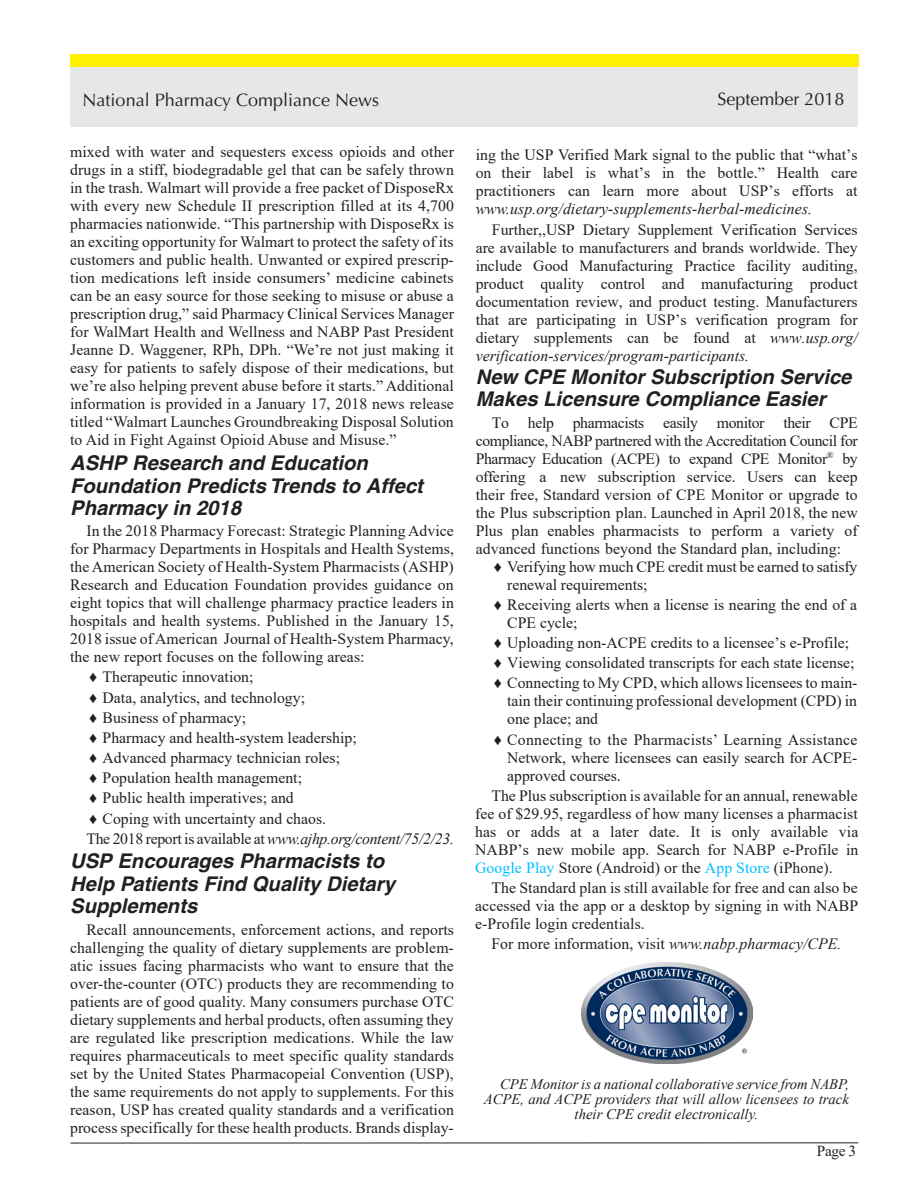
<style>
.page{position:relative;width:918px;height:1188px;background:#fff}
.page>*{position:absolute;margin:0;border:0;box-sizing:border-box;transform-origin:0 0}
.Headline{font:italic 700 20.25px/22.5px "Helvetica";color:#231f20}
.Body_text{font:italic 700 20.25px/22.5px "Helvetica";color:#231f20}
.t1{font:18px "Optima LT Std";color:#231f20}
.Body_text-2{font:15.75px/18px "Times New Roman";color:#231f20;text-align:justify}
.Body_text-3{font:italic 15.75px "Times New Roman";letter-spacing:-.02em;color:#231f20}
.t2{font:15.3px "Times New Roman";color:#231f20}
.Body_text-4{font:italic 14.7px "Times New Roman";color:#231f20}
.s1{font-style:normal}
.s2{font-style:italic}
.s3{color:#00bfff}
</style>
<div class="page">
<div style="left:71px;top:67px;width:787px;height:59px;background:#e6e7e9"></div>
<hr style="left:71px;top:1142px;width:787px;height:1px;background:#231f20">
<div style="left:71px;top:54px;width:788px;height:13px;background:#fff101"></div>
<img style="left:582px;top:963px;width:170px;height:101px">
<p class="t1" style="left:83px;top:90px;width:298px">National Pharmacy Compliance News</p>
<p class="t1" style="left:718px;top:89px;width:129px">September 2018</p>
<p class="Body_text-2" style="left:70px;top:143px;width:385px">mixed with water and sequesters excess opioids and other drugs in a stiff, biodegradable gel that can be safely thrown in the trash. Walmart will provide a free packet of DisposeRx with every new Schedule II prescription filled at its 4,700 pharmacies nationwide. “This partnership with DisposeRx is an exciting opportunity for Walmart to protect the safety of its customers and public health. Unwanted or expired prescrip&shy;tion medications left inside consumers’ medicine cabinets can be an easy source for those seeking to misuse or abuse a prescription drug,” said Pharmacy Clinical Services Manager for WalMart Health and Wellness and NABP Past President Jeanne D. Waggener, RPh, DPh. “We’re not just making it easy for patients to safely dispose of their medications, but we’re also helping prevent abuse before it starts.” Additional information is provided in a January 17, 2018 news release titled “Walmart Launches Groundbreaking Disposal Solution to Aid in Fight Against Opioid Abuse and Misuse.”</p>
<p class="Headline" style="left:70px;top:451px;width:354px">ASHP Research and Education<br>Foundation Predicts Trends to Affect<br>Pharmacy in 2018</p>
<p class="Body_text-2" style="left:70px;top:522px;width:385px;text-indent:16px">In the 2018 Pharmacy Forecast: Strategic Planning Advice for Pharmacy Departments in Hospitals and Health Systems, the American Society of Health-System Pharmacists (ASHP)<br>Research and Education Foundation provides guidance on eight topics that will challenge pharmacy practice leaders in hospitals and health systems. Published in the January 15, 2018 issue of American Journal of Health-System Pharmacy, the new report focuses on the following areas:</p>
<p class="Body_text-2" style="left:89px;top:668px;width:166px">♦ Therapeutic innovation;</p>
<p class="Body_text-2" style="left:89px;top:688px;width:218px">♦ Data, analytics, and technology;</p>
<p class="Body_text-2" style="left:89px;top:708px;width:158px">♦ Business of pharmacy;</p>
<p class="Body_text-2" style="left:89px;top:728px;width:269px">♦ Pharmacy and health-system leadership;</p>
<p class="Body_text-2" style="left:89px;top:748px;width:252px">♦ Advanced pharmacy technician roles;</p>
<p class="Body_text-2" style="left:89px;top:768px;width:214px">♦ Population health management;</p>
<p class="Body_text-2" style="left:89px;top:789px;width:206px">♦ Public health imperatives; and</p>
<p class="Body_text-2" style="left:89px;top:809px;width:239px">♦ Coping with uncertainty and chaos.</p>
<p class="Body_text-3" style="left:86px;top:828px;width:369px"><span class="s1">The 2018 report is available at</span> www.ajhp.org/content/75/2/23.</p>
<p class="Headline" style="left:70px;top:850px;width:326px">USP Encourages Pharmacists to<br>Help Patients Find Quality Dietary<br>Supplements</p>
<p class="Body_text-2" style="left:70px;top:920px;width:385px;text-indent:16px">Recall announcements, enforcement actions, and reports challenging the quality of dietary supplements are problem&shy;atic issues facing pharmacists who want to ensure that the over-the-counter (OTC) products they are recommending to patients are of good quality. Many consumers purchase OTC dietary supplements and herbal products, often assuming they are regulated like prescription medications. While the law requires pharmaceuticals to meet specific quality standards set by the United States Pharmacopeial Convention (USP), the same requirements do not apply to supplements. For this reason, USP has created quality standards and a verification process specifically for these health products. Brands display-</p>
<p class="Body_text-2" style="left:476px;top:146px;width:383px">ing the USP Verified Mark signal to the public that “what’s on their label is what’s in the bottle.” Health care practitioners can learn more about USP’s efforts at <span class="s2">www.usp.org/dietary-supplements-herbal-medicines.</span></p>
<p class="Body_text-2" style="left:476px;top:220px;width:384px;text-indent:16px">Further,,USP Dietary Supplement Verification Services are available to manufacturers and brands worldwide. They include Good Manufacturing Practice facility auditing, product quality control and manufacturing product documentation review, and product testing. Manufacturers that are participating in USP’s verification program for dietary supplements can be found at <span class="s2">www.usp.org/ verification-services/program-participants.</span></p>
<p class="Body_text" style="left:476px;top:365px;width:377px">New CPE Monitor Subscription Service<br>Makes Licensure Compliance Easier</p>
<p class="Body_text-2" style="left:476px;top:413px;width:384px;text-indent:16px">To help pharmacists easily monitor their CPE compliance, NABP partnered with the Accreditation Council for Pharmacy Education (ACPE) to expand CPE Monitor<sup>®</sup> by offering a new subscription service. Users can keep their free, Standard version of CPE Monitor or upgrade to the Plus subscription plan. Launched in April 2018, the new Plus plan enables pharmacists to perform a variety of advanced functions beyond the Standard plan, including:</p>
<p class="Body_text-2" style="left:507px;top:557px;width:352px;text-indent:-13px">♦ Verifying how much CPE credit must be earned to satisfy renewal requirements;</p>
<p class="Body_text-2" style="left:507px;top:595px;width:352px;text-indent:-13px">♦ Receiving alerts when a license is nearing the end of a<br>CPE cycle;</p>
<p class="Body_text-2" style="left:494px;top:632px;width:365px;line-height:20.1px;text-align:left">♦ Uploading non-ACPE credits to a licensee’s e-Profile; ♦ Viewing consolidated transcripts for each state license; ♦ Connecting to My CPD, which allows licensees to main-</p>
<p class="Body_text-2" style="left:507px;top:692px;width:351px">tain their continuing professional development (CPD) in one place; and</p>
<p class="Body_text-2" style="left:507px;top:730px;width:352px;text-indent:-13px">♦ Connecting to the Pharmacists’ Learning Assistance Network, where licensees can easily search for ACPE&shy;approved courses.</p>
<p class="Body_text-2" style="left:475px;top:786px;width:385px;text-indent:16px">The Plus subscription is available for an annual, renewable fee of $29.95, regardless of how many licenses a pharmacist has or adds at a later date. It is only available via NABP’s new mobile app. Search for NABP e-Profile in <span class="s3">Google Play</span> Store (Android) or the <span class="s3">App Store</span> (iPhone).</p>
<p class="Body_text-2" style="left:475px;top:878px;width:385px;text-indent:16px">The Standard plan is still available for free and can also be accessed via the app or a desktop by signing in with NABP e-Profile login credentials.</p>
<p class="Body_text-2" style="left:491px;top:934px;width:352px">For more information, visit <span class="s2">www.nabp.pharmacy/CPE.</span></p>
<p class="Body_text-4" style="left:500px;top:1074px;width:350px">CPE Monitor is a national collaborative service from NABP,</p>
<p class="Body_text-4" style="left:484px;top:1089px;width:367px">ACPE, and ACPE providers that will allow licensees to track</p>
<p class="Body_text-4" style="left:575px;top:1104px;width:185px">their CPE credit electronically.</p>
<p class="t2" style="left:817px;top:1141px;width:41px">Page 3</p>
</div>
